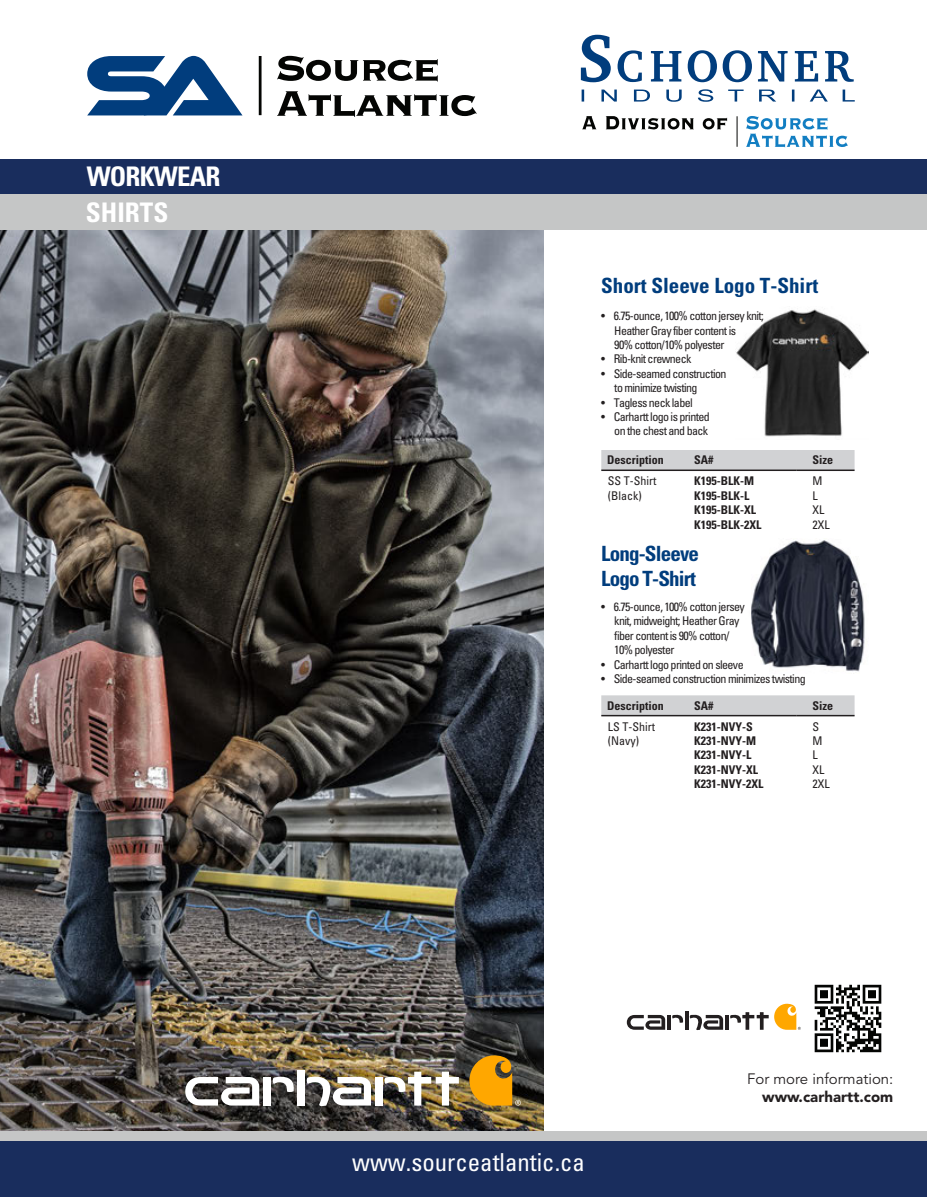
<style>
.page{position:relative;width:927px;height:1197px;background:#fff}
.page>*{position:absolute;margin:0;border:0;box-sizing:border-box;transform-origin:0 0}
.t1{font:700 condensed 27px "Univers";letter-spacing:-.03em;color:#fff}
.t2{font:condensed 24.75px "Univers";color:#fff}
.t3{font:700 condensed 21px "Univers";color:#013d7d}
.t4{font:700 condensed 21px/25.2px "Univers";letter-spacing:-.04em;color:#013d7d}
.t5{font:15px "Avenir";color:#231f20}
.t6{font:900 15px "Avenir";color:#231f20}
.t7{font:condensed 12px/14.4px "Univers";letter-spacing:-.05em;color:#231f20}
.t8{font:700 condensed 12px/14.4px "Univers";color:#231f20}
.t9{font:condensed 12px/14.4px "Univers";color:#231f20}
</style>
<div class="page">
<img style="left:0;top:230px;width:543px;height:901px">
<div style="left:0;top:1131px;width:927px;height:66px;background:#192d5d"></div>
<div style="left:0;top:1131px;width:927px;height:10px;background:#c5c6c6"></div>
<svg style="left:581px;top:35px;width:273px;height:47px"></svg>
<svg style="left:582px;top:89px;width:273px;height:13px"></svg>
<hr style="left:737px;top:116px;width:1px;height:31px;background:#040503">
<svg style="left:746px;top:116px;width:102px;height:32px"></svg>
<svg style="left:582px;top:116px;width:14px;height:13px"></svg>
<svg style="left:606px;top:116px;width:88px;height:13px"></svg>
<svg style="left:703px;top:118px;width:24px;height:11px"></svg>
<svg style="left:87px;top:56px;width:155px;height:59px"></svg>
<hr style="left:259px;top:56px;width:3px;height:59px;background:#040503">
<svg style="left:277px;top:91px;width:200px;height:26px"></svg>
<svg style="left:277px;top:56px;width:161px;height:26px"></svg>
<div style="left:0;top:159px;width:927px;height:35px;background:#192d5d"></div>
<div style="left:0;top:194px;width:927px;height:36px;background:#c5c6c6"></div>
<div style="left:298px;top:1070px;width:7px;height:36px;background:#fff"></div>
<svg style="left:185px;top:1077px;width:74px;height:29px"></svg>
<svg style="left:306px;top:1074px;width:65px;height:32px"></svg>
<div style="left:264px;top:1077px;width:7px;height:29px;background:#fff"></div>
<svg style="left:272px;top:1075px;width:22px;height:18px"></svg>
<div style="left:375px;top:1077px;width:8px;height:29px;background:#fff"></div>
<img style="left:384px;top:1072px;width:75px;height:34px">
<svg style="left:469px;top:1055px;width:52px;height:51px;background:#bc8314"></svg>
<img style="left:814px;top:984px;width:68px;height:69px">
<hr style="left:685px;top:1011px;width:4px;height:19px;background:#231f20">
<svg style="left:627px;top:1015px;width:38px;height:15px"></svg>
<svg style="left:689px;top:1014px;width:34px;height:16px"></svg>
<hr style="left:668px;top:1015px;width:3px;height:15px;background:#231f20">
<svg style="left:672px;top:1014px;width:11px;height:9px"></svg>
<hr style="left:725px;top:1015px;width:4px;height:15px;background:#231f20">
<svg style="left:730px;top:1004px;width:71px;height:26px"></svg>
<img style="left:751px;top:540px;width:114px;height:132px">
<img style="left:736px;top:309px;width:132px;height:128px">
<div style="left:601px;top:450px;width:254px;height:20px;background:#d1d2d4"></div>
<hr style="left:601px;top:470px;width:196px;height:1px;background:#231f20">
<hr style="left:797px;top:470px;width:58px;height:1px;background:#231f20">
<svg style="left:601px;top:695px;width:254px;height:20px;background:#d0d1d3"></svg>
<hr style="left:601px;top:715px;width:196px;height:1px;background:#231f20">
<hr style="left:797px;top:715px;width:58px;height:1px;background:#231f20">
<h1 class="t1" style="left:87px;top:160px;width:135px">WORKWEAR</h1>
<h1 class="t1" style="left:86px;top:196px;width:84px">SHIRTS</h1>
<h3 class="t3" style="left:601px;top:273px;width:218px">Short Sleeve Logo T-Shirt</h3>
<p class="t7" style="left:614px;top:309px;width:151px;text-indent:-13px">• 6.75-ounce, 100% cotton jersey knit;<br>Heather Gray fiber content is<br>90% cotton/10% polyester</p>
<p class="t7" style="left:601px;top:352px;width:92px">• Rib-knit crewneck</p>
<p class="t7" style="left:614px;top:366px;width:114px;text-indent:-13px">• Side-seamed construction to minimize twisting</p>
<p class="t7" style="left:601px;top:395px;width:93px">• Tagless neck label</p>
<p class="t7" style="left:601px;top:409px;width:110px;text-align:right">• Carhartt logo is printed on the chest and back</p>
<p class="t8" style="left:607px;top:453px;width:58px">Description</p>
<p class="t8" style="left:694px;top:453px;width:21px">SA#</p>
<p class="t8" style="left:812px;top:453px;width:22px">Size</p>
<p class="t7" style="left:812px;top:474px;width:19px">M<br>L<br>XL<br>2XL</p>
<p class="t9" style="left:608px;top:474px;width:50px">SS T-Shirt (Black)</p>
<p class="t8" style="left:694px;top:474px;width:69px">K195-BLK-M<br>K195-BLK-L<br>K195-BLK-XL<br>K195-BLK-2XL</p>
<h3 class="t4" style="left:601px;top:541px;width:99px">Long-Sleeve<br>Logo T-Shirt</h3>
<p class="t7" style="left:614px;top:599px;width:132px;text-indent:-13px">• 6.75-ounce, 100% cotton jersey knit, midweight; Heather Gray fiber content is 90% cotton/<br>10% polyester</p>
<p class="t7" style="left:601px;top:657px;width:144px">• Carhartt logo printed on sleeve</p>
<p class="t7" style="left:601px;top:671px;width:206px">• Side-seamed construction minimizes twisting</p>
<p class="t8" style="left:607px;top:698px;width:58px">Description</p>
<p class="t8" style="left:694px;top:698px;width:21px">SA#</p>
<p class="t8" style="left:812px;top:698px;width:22px">Size</p>
<p class="t7" style="left:812px;top:719px;width:19px">S<br>M<br>L<br>XL<br>2XL</p>
<p class="t9" style="left:608px;top:719px;width:49px">LS T-Shirt (Navy)</p>
<p class="t8" style="left:694px;top:719px;width:71px">K231-NVY-S<br>K231-NVY-M<br>K231-NVY-L<br>K231-NVY-XL<br>K231-NVY-2XL</p>
<h2 class="t2" style="left:352px;top:1146px;width:234px">www.sourceatlantic.ca</h2>
<p class="t5" style="left:747px;top:1071px;width:148px">For more information:</p>
<p class="t6" style="left:762px;top:1088px;width:133px">www.carhartt.com</p>
</div>
